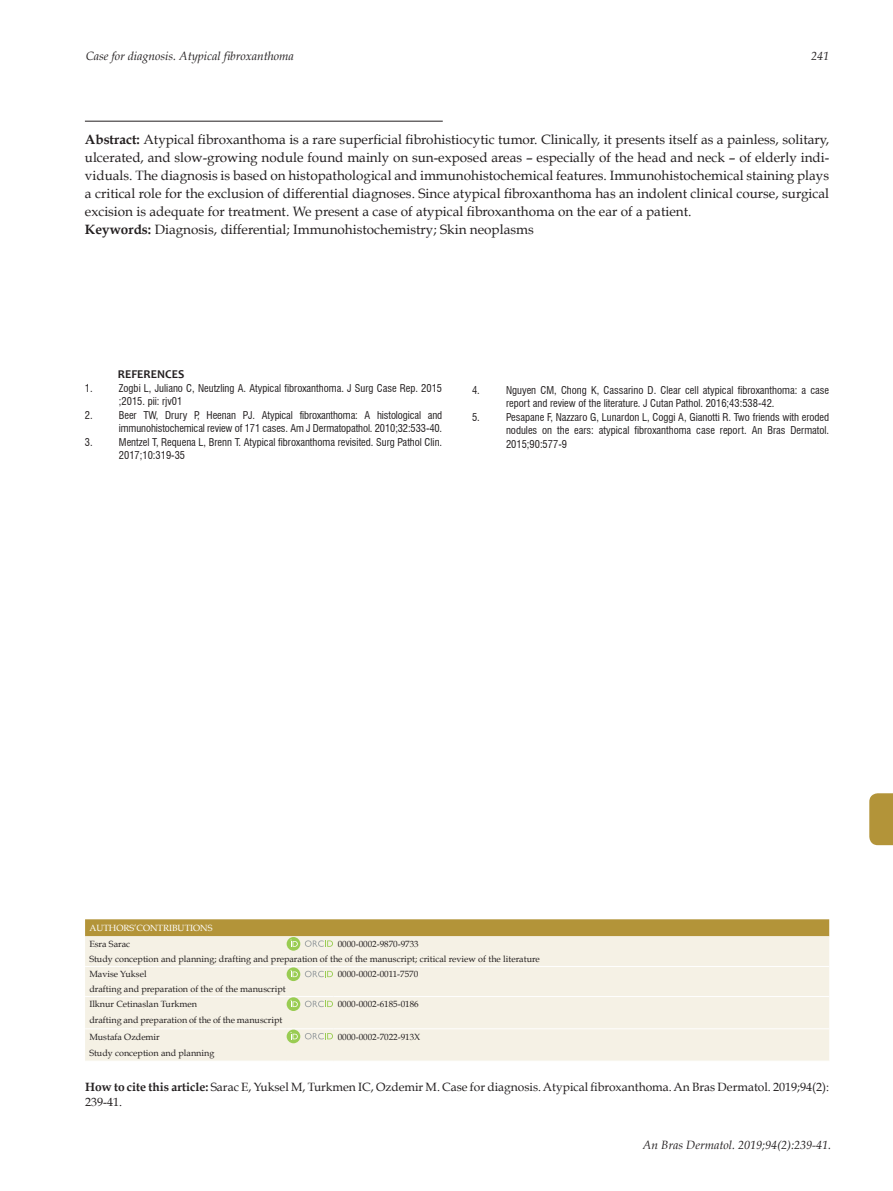
<style>
.page{position:relative;width:893px;height:1191px;background:#fff}
.page>*{position:absolute;margin:0;border:0;box-sizing:border-box;transform-origin:0 0}
.t1{font:13.5px/18px "Book Antiqua";color:#231f20;text-align:justify}
.miolo{font:12px/15px "Book Antiqua";color:#231f20}
.t2{font:italic 12px "Book Antiqua";color:#231f20}
.t3{font:700 12px "Candara";color:#231f20}
.t4{font:condensed 10.5px/13.5px "Swiss 721 BT";color:#231f20}
.ABD-ING_-_2016{font:9px "Book Antiqua";color:#231f20}
.ABD-ING_-_2016-2{font:9px "Book Antiqua";color:#fff}
.s1{font-weight:700}
</style>
<div class="page">
<svg style="left:869px;top:793px;width:24px;height:52px"></svg>
<hr style="left:85px;top:121px;width:358px;height:1px;background:#231f20">
<div style="left:85px;top:946px;width:744px;height:114px;background:#f5f1e5"></div>
<hr style="left:85px;top:966px;width:202px;height:1px;background:#fff">
<hr style="left:287px;top:966px;width:47px;height:1px;background:#fff">
<hr style="left:334px;top:966px;width:495px;height:1px;background:#fff">
<hr style="left:85px;top:996px;width:202px;height:1px;background:#fff">
<hr style="left:287px;top:996px;width:47px;height:1px;background:#fff">
<hr style="left:334px;top:996px;width:495px;height:1px;background:#fff">
<hr style="left:85px;top:1028px;width:202px;height:1px;background:#fff">
<hr style="left:287px;top:1028px;width:47px;height:1px;background:#fff">
<hr style="left:334px;top:1028px;width:495px;height:1px;background:#fff">
<svg style="left:287px;top:937px;width:13px;height:13px"></svg>
<svg style="left:85px;top:919px;width:744px;height:27px;background:#cbb779"></svg>
<div style="left:287px;top:967px;width:13px;height:14px;background:#99cc52;border-radius:50%"></div>
<svg style="left:305px;top:970px;width:28px;height:7px"></svg>
<svg style="left:290px;top:970px;width:8px;height:7px"></svg>
<div style="left:287px;top:997px;width:13px;height:14px;background:#99cc52;border-radius:50%"></div>
<svg style="left:305px;top:1000px;width:28px;height:7px"></svg>
<svg style="left:290px;top:999px;width:8px;height:8px"></svg>
<svg style="left:287px;top:1029px;width:13px;height:14px"></svg>
<svg style="left:305px;top:1033px;width:28px;height:6px"></svg>
<svg style="left:290px;top:1032px;width:8px;height:7px"></svg>
<p class="t2" style="left:86px;top:49px;width:209px">Case for diagnosis. Atypical fibroxanthoma</p>
<p class="t2" style="left:811px;top:49px;width:19px">241</p>
<p class="t1" style="left:85px;top:130px;width:746px"><span class="s1">Abstract:</span> Atypical fibroxanthoma is a rare superficial fibrohistiocytic tumor. Clinically, it presents itself as a painless, solitary, ulcerated, and slow-growing nodule found mainly on sun-exposed areas – especially of the head and neck – of elderly indi&shy;viduals. The diagnosis is based on histopathological and immunohistochemical features. Immunohistochemical staining plays a critical role for the exclusion of differential diagnoses. Since atypical fibroxanthoma has an indolent clinical course, surgical excision is adequate for treatment. We present a case of atypical fibroxanthoma on the ear of a patient.</p>
<p class="t1" style="left:85px;top:220px;width:450px"><span class="s1">Keywords:</span> Diagnosis, differential; Immunohistochemistry; Skin neoplasms</p>
<p class="t3" style="left:118px;top:367px;width:68px">REFERENCES</p>
<p class="t4" style="left:85px;top:381px;width:9px">1.</p>
<p class="t4" style="left:119px;top:381px;width:325px">Zogbi L, Juliano C, Neutzling A. Atypical fibroxanthoma. J Surg Case Rep. 2015 ;2015. pii: rjv01</p>
<p class="t4" style="left:85px;top:408px;width:9px">2.</p>
<p class="t4" style="left:119px;top:408px;width:325px">Beer TW, Drury P, Heenan PJ. Atypical fibroxanthoma: A histological and immunohistochemical review of 171 cases. Am J Dermatopathol. 2010;32:533-40.</p>
<p class="t4" style="left:85px;top:435px;width:9px">3.</p>
<p class="t4" style="left:119px;top:435px;width:325px">Mentzel T, Requena L, Brenn T. Atypical fibroxanthoma revisited. Surg Pathol Clin.<br>2017;10:319-35</p>
<p class="t4" style="left:472px;top:383px;width:9px">4.</p>
<p class="t4" style="left:506px;top:383px;width:325px">Nguyen CM, Chong K, Cassarino D. Clear cell atypical fibroxanthoma: a case report and review of the literature. J Cutan Pathol. 2016;43:538-42.</p>
<p class="t4" style="left:472px;top:410px;width:9px">5.</p>
<p class="t4" style="left:506px;top:410px;width:325px;text-align:justify">Pesapane F, Nazzaro G, Lunardon L, Coggi A, Gianotti R. Two friends with eroded nodules on the ears: atypical fibroxanthoma case report. An Bras Dermatol.<br>2015;90:577-9</p>
<p class="ABD-ING_-_2016-2" style="left:89px;top:922px;width:125px">AUTHORS’CONTRIBUTIONS</p>
<p class="ABD-ING_-_2016" style="left:89px;top:938px;width:42px">Esra Sarac</p>
<p class="ABD-ING_-_2016" style="left:338px;top:938px;width:82px">0000-0002-9870-9733</p>
<p class="ABD-ING_-_2016" style="left:89px;top:953px;width:452px">Study conception and planning; drafting and preparation of the of the manuscript; critical review of the literature</p>
<p class="ABD-ING_-_2016" style="left:89px;top:968px;width:59px">Mavise Yuksel</p>
<p class="ABD-ING_-_2016" style="left:338px;top:968px;width:82px">0000-0002-0011-7570</p>
<p class="ABD-ING_-_2016" style="left:89px;top:983px;width:198px">drafting and preparation of the of the manuscript</p>
<p class="ABD-ING_-_2016" style="left:89px;top:998px;width:109px">Ilknur Cetinaslan Turkmen</p>
<p class="ABD-ING_-_2016" style="left:338px;top:998px;width:82px">0000-0002-6185-0186</p>
<p class="ABD-ING_-_2016" style="left:89px;top:1014px;width:195px">drafting and preparation of the of the manuscript</p>
<p class="ABD-ING_-_2016" style="left:89px;top:1031px;width:72px">Mustafa Ozdemir</p>
<p class="ABD-ING_-_2016" style="left:338px;top:1031px;width:84px">0000-0002-7022-913X</p>
<p class="ABD-ING_-_2016" style="left:89px;top:1047px;width:127px">Study conception and planning</p>
<p class="miolo" style="left:85px;top:1079px;width:746px"><span class="s1">How to cite this article:</span> Sarac E, Yuksel M, Turkmen IC, Ozdemir M. Case for diagnosis.Atypical fibroxanthoma.An Bras Dermatol. 2019;94(2):<br>239-41.</p>
<p class="t2" style="left:643px;top:1137px;width:190px">An Bras Dermatol. 2019;94(2):239-41.</p>
</div>
